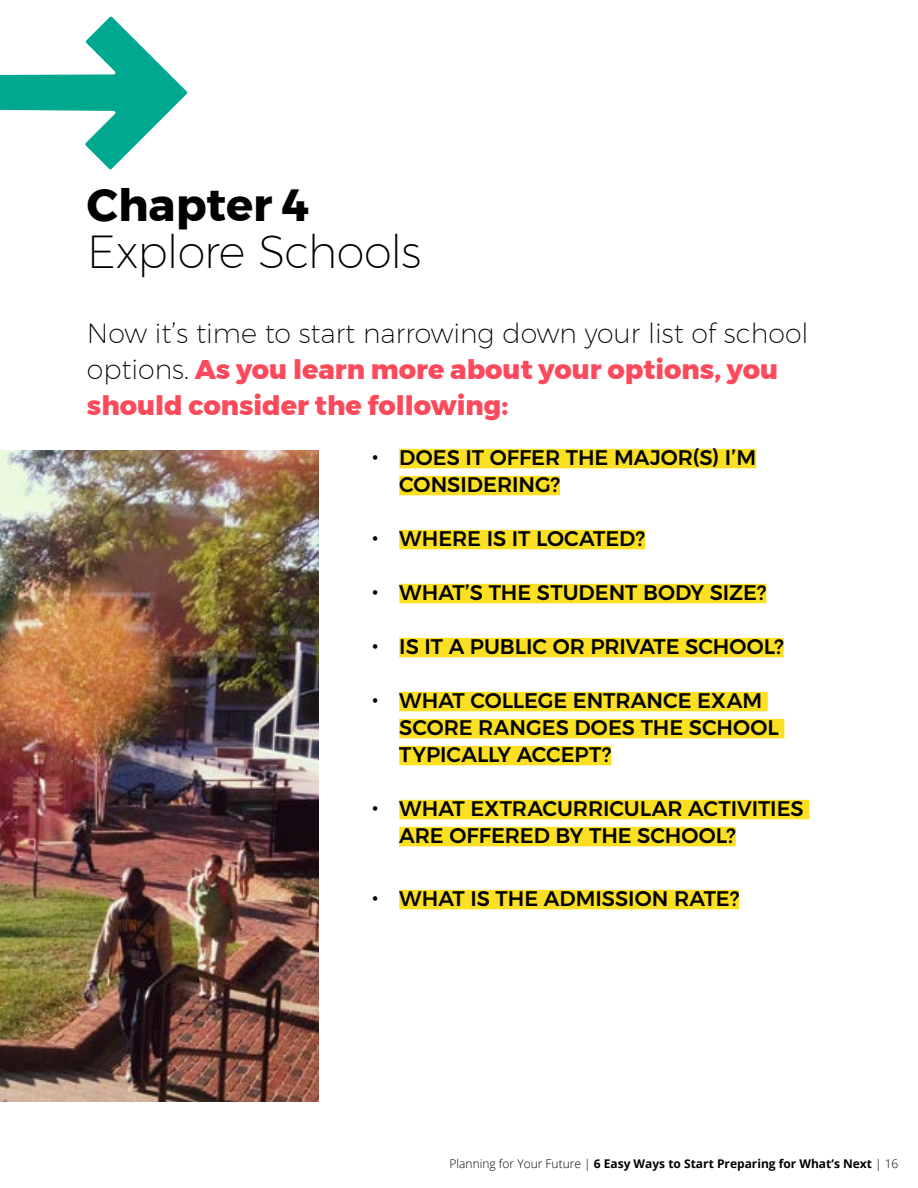
<style>
.page{position:relative;width:918px;height:1188px;background:#fff}
.page>*{position:absolute;margin:0;border:0;box-sizing:border-box;transform-origin:0 0}
.t1{font:200 45.15px "Montserrat";letter-spacing:-.02em;color:#000}
.t2{font:700 45px "Montserrat";color:#000}
.t3{font:800 27px/36px "Montserrat";color:#fc4a5d}
.t4{font:500 21px/27px "Montserrat";color:#000}
.t5{font:700 12px "Open Sans";color:#000}
.s1{font-weight:200;color:#000}
.s2{font-weight:300}
</style>
<div class="page">
<svg style="left:0;top:16px;width:187px;height:154px"></svg>
<img style="left:0;top:450px;width:319px;height:652px">
<div style="left:399px;top:449px;width:357px;height:19px;background:#fadf23"></div>
<div style="left:399px;top:476px;width:161px;height:19px;background:#fadf23"></div>
<div style="left:399px;top:530px;width:246px;height:19px;background:#fadf23"></div>
<div style="left:399px;top:584px;width:367px;height:19px;background:#fadf23"></div>
<div style="left:399px;top:638px;width:385px;height:19px;background:#fadf23"></div>
<div style="left:399px;top:692px;width:369px;height:19px;background:#fadf23"></div>
<div style="left:399px;top:719px;width:385px;height:19px;background:#fadf23"></div>
<div style="left:399px;top:746px;width:212px;height:19px;background:#fadf23"></div>
<div style="left:399px;top:800px;width:410px;height:19px;background:#fadf23"></div>
<div style="left:399px;top:827px;width:337px;height:19px;background:#fadf23"></div>
<div style="left:399px;top:890px;width:340px;height:19px;background:#fadf23"></div>
<h2 class="t2" style="left:87px;top:169px;width:224px">Chapter 4</h2>
<h1 class="t1" style="left:87px;top:219px;width:336px">Explore Schools</h1>
<p class="t3" style="left:87px;top:316px;width:723px"><span class="s1">Now it’s time to start narrowing down your list of school options.</span> As you learn more about your options, you should consider the following:</p>
<p class="t4" style="left:399px;top:444px;width:358px;text-indent:-27px">• DOES IT OFFER THE MAJOR(S) I’M<br>CONSIDERING?</p>
<p class="t4" style="left:372px;top:525px;width:274px">• WHERE IS IT LOCATED?</p>
<p class="t4" style="left:372px;top:579px;width:396px">• WHAT’S THE STUDENT BODY SIZE?</p>
<p class="t4" style="left:372px;top:633px;width:413px">• IS IT A PUBLIC OR PRIVATE SCHOOL?</p>
<p class="t4" style="left:399px;top:687px;width:381px;text-indent:-27px">• WHAT COLLEGE ENTRANCE EXAM<br>SCORE RANGES DOES THE SCHOOL<br>TYPICALLY ACCEPT?</p>
<p class="t4" style="left:399px;top:795px;width:406px;text-indent:-27px">• WHAT EXTRACURRICULAR ACTIVITIES<br>ARE OFFERED BY THE SCHOOL?</p>
<p class="t4" style="left:372px;top:885px;width:368px">• WHAT IS THE ADMISSION RATE?</p>
<p class="t5" style="left:450px;top:1155px;width:450px"><span class="s2">Planning for Your Future |</span> 6 Easy Ways to Start Preparing for What’s Next <span class="s2">| 16</span></p>
</div>
